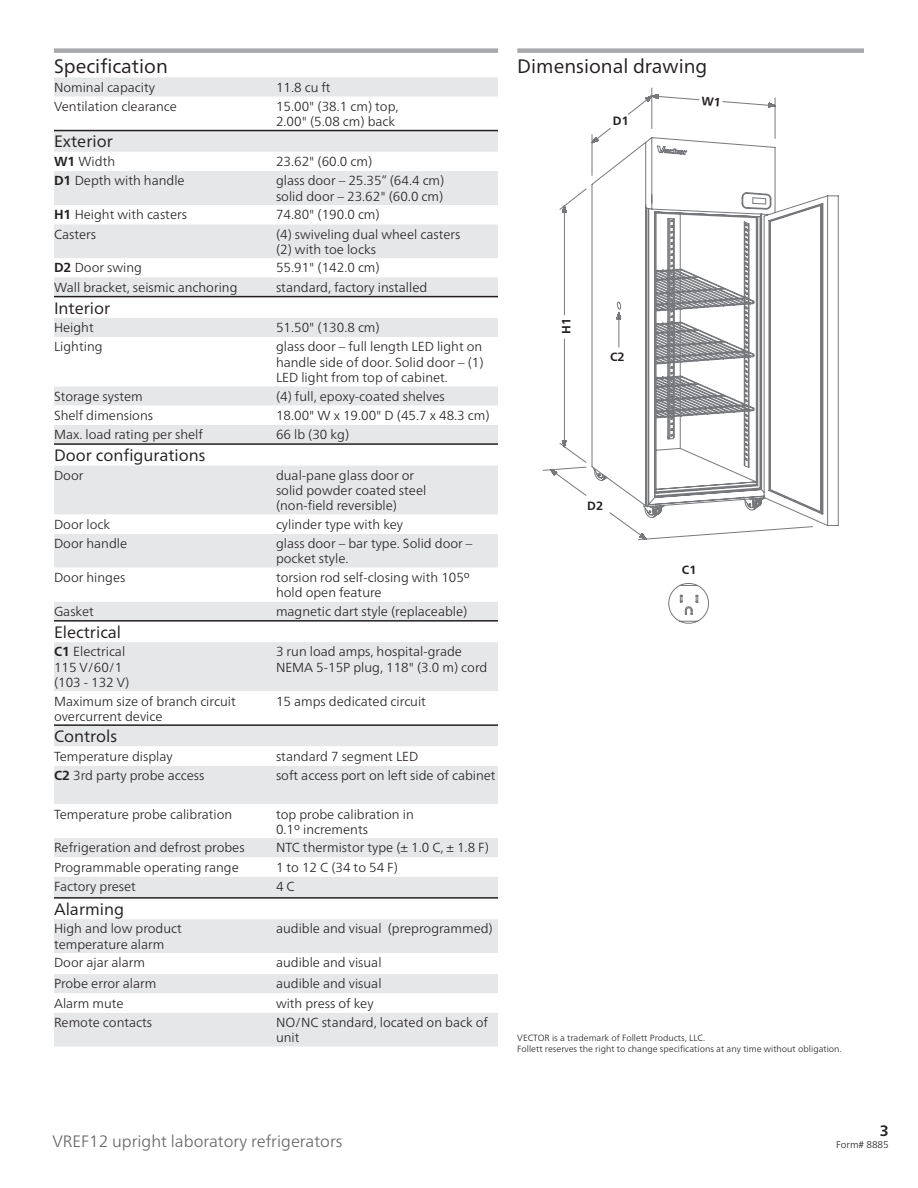
<style>
.page{position:relative;width:918px;height:1188px;background:#fff}
.page>*{position:absolute;margin:0;border:0;box-sizing:border-box;transform-origin:0 0}
.ParagraphHeading{font:19.5px "Frutiger Neue LT Pro";color:#231f20}
.Paragraph_Section_Sp{font:16.5px "Frutiger Neue LT Pro";color:#231f20}
.t1{font:300 16.5px "Frutiger Neue LT Pro";color:#636366}
.t2{font:700 15px "Frutiger Neue LT Pro";color:#231f20}
.SpecificationBody{font:300 13.2px/15.3px "Frutiger Neue LT Pro";color:#231f20}
.t3{font:700 12px "Frutiger Neue LT Pro";color:#231f20}
.t4{font:300 9.75px "Frutiger Neue LT Pro";color:#231f20}
.Follett_reserves{font:300 9px "Frutiger Neue LT Pro";color:#231f20}
.s1{font-weight:700}
</style>
<div class="page">
<div style="left:54px;top:77px;width:444px;height:970px;background:#e6e7e9"></div>
<svg style="left:54px;top:97px;width:444px;height:916px;fill:#e6e7e9"></svg>
<div style="left:54px;top:48px;width:222px;height:5px;background:#a8a9ad"></div>
<div style="left:276px;top:48px;width:222px;height:5px;background:#a8a9ad"></div>
<hr style="left:54px;top:130px;width:444px;height:1px;background:#231f20">
<hr style="left:54px;top:296px;width:444px;height:1px;background:#231f20">
<hr style="left:54px;top:443px;width:444px;height:2px;background:#231f20">
<hr style="left:54px;top:620px;width:444px;height:2px;background:#231f20">
<hr style="left:54px;top:724px;width:444px;height:2px;background:#231f20">
<hr style="left:54px;top:897px;width:444px;height:2px;background:#231f20">
<div style="left:517px;top:48px;width:347px;height:5px;background:#a8a9ad"></div>
<svg style="left:543px;top:88px;width:296px;height:452px"></svg>
<svg style="left:639px;top:533px;width:8px;height:7px"></svg>
<svg style="left:593px;top:218px;width:50px;height:298px"></svg>
<svg style="left:643px;top:146px;width:129px;height:373px"></svg>
<svg style="left:656px;top:145px;width:7px;height:8px"></svg>
<svg style="left:668px;top:583px;width:41px;height:41px"></svg>
<svg style="left:701px;top:97px;width:18px;height:10px"></svg>
<p class="ParagraphHeading" style="left:54px;top:55px;width:115px">Specification</p>
<p class="SpecificationBody" style="left:54px;top:79px;width:103px">Nominal capacity</p>
<p class="SpecificationBody" style="left:276px;top:79px;width:56px">11.8 cu ft</p>
<p class="SpecificationBody" style="left:54px;top:99px;width:125px">Ventilation clearance</p>
<p class="SpecificationBody" style="left:276px;top:99px;width:124px">15.00" (38.1 cm) top,<br>2.00" (5.08 cm) back</p>
<p class="Paragraph_Section_Sp" style="left:54px;top:132px;width:60px">Exterior</p>
<p class="SpecificationBody" style="left:54px;top:154px;width:63px"><span class="s1">W1</span> Width</p>
<p class="SpecificationBody" style="left:276px;top:154px;width:98px">23.62" (60.0 cm)</p>
<p class="SpecificationBody" style="left:54px;top:173px;width:132px"><span class="s1">D1</span> Depth with handle</p>
<p class="SpecificationBody" style="left:276px;top:173px;width:170px">glass door – 25.35” (64.4 cm)</p>
<p class="SpecificationBody" style="left:276px;top:188px;width:169px">solid door – 23.62" (60.0 cm)</p>
<p class="SpecificationBody" style="left:54px;top:207px;width:135px"><span class="s1">H1</span> Height with casters</p>
<p class="SpecificationBody" style="left:276px;top:207px;width:105px">74.80" (190.0 cm)</p>
<p class="SpecificationBody" style="left:54px;top:226px;width:44px">Casters</p>
<p class="SpecificationBody" style="left:276px;top:226px;width:186px">(4) swiveling dual wheel casters (2) with toe locks</p>
<p class="SpecificationBody" style="left:54px;top:260px;width:90px"><span class="s1">D2</span> Door swing</p>
<p class="SpecificationBody" style="left:276px;top:260px;width:105px">55.91" (142.0 cm)</p>
<p class="SpecificationBody" style="left:54px;top:279px;width:185px">Wall bracket, seismic anchoring</p>
<p class="SpecificationBody" style="left:276px;top:279px;width:153px">standard, factory installed</p>
<p class="Paragraph_Section_Sp" style="left:54px;top:298px;width:58px">Interior</p>
<p class="SpecificationBody" style="left:54px;top:320px;width:41px">Height</p>
<p class="SpecificationBody" style="left:276px;top:320px;width:105px">51.50" (130.8 cm)</p>
<p class="SpecificationBody" style="left:54px;top:339px;width:50px">Lighting</p>
<p class="SpecificationBody" style="left:276px;top:339px;width:209px;text-align:justify">glass door – full length LED light on handle side of door. Solid door – (1)<br>LED light from top of cabinet.</p>
<p class="SpecificationBody" style="left:54px;top:388px;width:90px">Storage system</p>
<p class="SpecificationBody" style="left:276px;top:388px;width:170px">(4) full, epoxy-coated shelves</p>
<p class="SpecificationBody" style="left:54px;top:408px;width:101px">Shelf dimensions</p>
<p class="SpecificationBody" style="left:276px;top:408px;width:215px">18.00" W x 19.00" D (45.7 x 48.3 cm)</p>
<p class="SpecificationBody" style="left:54px;top:427px;width:150px">Max. load rating per shelf</p>
<p class="SpecificationBody" style="left:276px;top:427px;width:75px">66 lb (30 kg)</p>
<p class="Paragraph_Section_Sp" style="left:54px;top:445px;width:153px">Door configurations</p>
<p class="SpecificationBody" style="left:54px;top:467px;width:31px">Door</p>
<p class="SpecificationBody" style="left:276px;top:467px;width:152px">dual-pane glass door or solid powder coated steel (non-field reversible)</p>
<p class="SpecificationBody" style="left:54px;top:516px;width:58px">Door lock</p>
<p class="SpecificationBody" style="left:276px;top:516px;width:129px">cylinder type with key</p>
<p class="SpecificationBody" style="left:54px;top:536px;width:75px">Door handle</p>
<p class="SpecificationBody" style="left:276px;top:536px;width:198px">glass door – bar type. Solid door – pocket style.</p>
<p class="SpecificationBody" style="left:54px;top:570px;width:73px">Door hinges</p>
<p class="SpecificationBody" style="left:276px;top:570px;width:195px">torsion rod self-closing with 105º hold open feature</p>
<p class="SpecificationBody" style="left:54px;top:604px;width:41px">Gasket</p>
<p class="SpecificationBody" style="left:276px;top:604px;width:193px">magnetic dart style (replaceable)</p>
<p class="Paragraph_Section_Sp" style="left:54px;top:622px;width:69px">Electrical</p>
<p class="SpecificationBody" style="left:54px;top:644px;width:73px"><span class="s1">C1</span> Electrical</p>
<p class="SpecificationBody" style="left:54px;top:659px;width:70px">115 V/60/1</p>
<p class="SpecificationBody" style="left:54px;top:675px;width:77px">(103 - 132 V)</p>
<p class="SpecificationBody" style="left:276px;top:644px;width:213px">3 run load amps, hospital-grade<br>NEMA 5-15P plug, 118" (3.0 m) cord</p>
<p class="SpecificationBody" style="left:54px;top:693px;width:183px">Maximum size of branch circuit overcurrent device</p>
<p class="SpecificationBody" style="left:276px;top:693px;width:152px">15 amps dedicated circuit</p>
<p class="Paragraph_Section_Sp" style="left:54px;top:726px;width:65px">Controls</p>
<p class="SpecificationBody" style="left:54px;top:748px;width:120px">Temperature display</p>
<p class="SpecificationBody" style="left:276px;top:748px;width:144px">standard 7 segment LED</p>
<p class="SpecificationBody" style="left:54px;top:768px;width:152px"><span class="s1">C2</span> 3rd party probe access</p>
<p class="SpecificationBody" style="left:276px;top:768px;width:221px">soft access port on left side of cabinet</p>
<p class="SpecificationBody" style="left:54px;top:806px;width:180px">Temperature probe calibration</p>
<p class="SpecificationBody" style="left:276px;top:806px;width:139px">top probe calibration in<br>0.1º increments</p>
<p class="SpecificationBody" style="left:54px;top:840px;width:192px">Refrigeration and defrost probes</p>
<p class="SpecificationBody" style="left:276px;top:840px;width:214px">NTC thermistor type (± 1.0 C, ± 1.8 F)</p>
<p class="SpecificationBody" style="left:54px;top:859px;width:186px">Programmable operating range</p>
<p class="SpecificationBody" style="left:276px;top:859px;width:123px">1 to 12 C (34 to 54 F)</p>
<p class="SpecificationBody" style="left:54px;top:879px;width:84px">Factory preset</p>
<p class="SpecificationBody" style="left:276px;top:879px;width:20px">4 C</p>
<p class="Paragraph_Section_Sp" style="left:54px;top:899px;width:72px">Alarming</p>
<p class="SpecificationBody" style="left:54px;top:921px;width:129px">High and low product temperature alarm</p>
<p class="SpecificationBody" style="left:276px;top:921px;width:218px">audible and visual (preprogrammed)</p>
<p class="SpecificationBody" style="left:54px;top:955px;width:93px">Door ajar alarm</p>
<p class="SpecificationBody" style="left:276px;top:955px;width:107px">audible and visual</p>
<p class="SpecificationBody" style="left:54px;top:976px;width:104px">Probe error alarm</p>
<p class="SpecificationBody" style="left:276px;top:976px;width:107px">audible and visual</p>
<p class="SpecificationBody" style="left:54px;top:995px;width:71px">Alarm mute</p>
<p class="SpecificationBody" style="left:276px;top:995px;width:99px">with press of key</p>
<p class="SpecificationBody" style="left:54px;top:1015px;width:100px">Remote contacts</p>
<p class="SpecificationBody" style="left:276px;top:1015px;width:214px">NO/NC standard, located on back of unit</p>
<p class="ParagraphHeading" style="left:517px;top:55px;width:192px">Dimensional drawing</p>
<p class="t3" style="left:613px;top:114px;width:18px">D1</p>
<p class="t3" style="left:559px;top:334px;width:17px;rotate:-90deg">H1</p>
<p class="t3" style="left:610px;top:350px;width:16px">C2</p>
<p class="t3" style="left:587px;top:498px;width:17px">D2</p>
<p class="t3" style="left:682px;top:563px;width:16px">C1</p>
<p class="Follett_reserves" style="left:517px;top:1033px;width:189px">VECTOR is a trademark of Follett Products, LLC.</p>
<p class="Follett_reserves" style="left:517px;top:1043px;width:326px">Follett reserves the right to change specifications at any time without obligation.</p>
<p class="t2" style="left:880px;top:1122px;width:10px">3</p>
<p class="t1" style="left:52px;top:1131px;width:292px">VREF12 upright laboratory refrigerators</p>
<p class="t4" style="left:836px;top:1138px;width:54px">Form# 8885</p>
</div>
